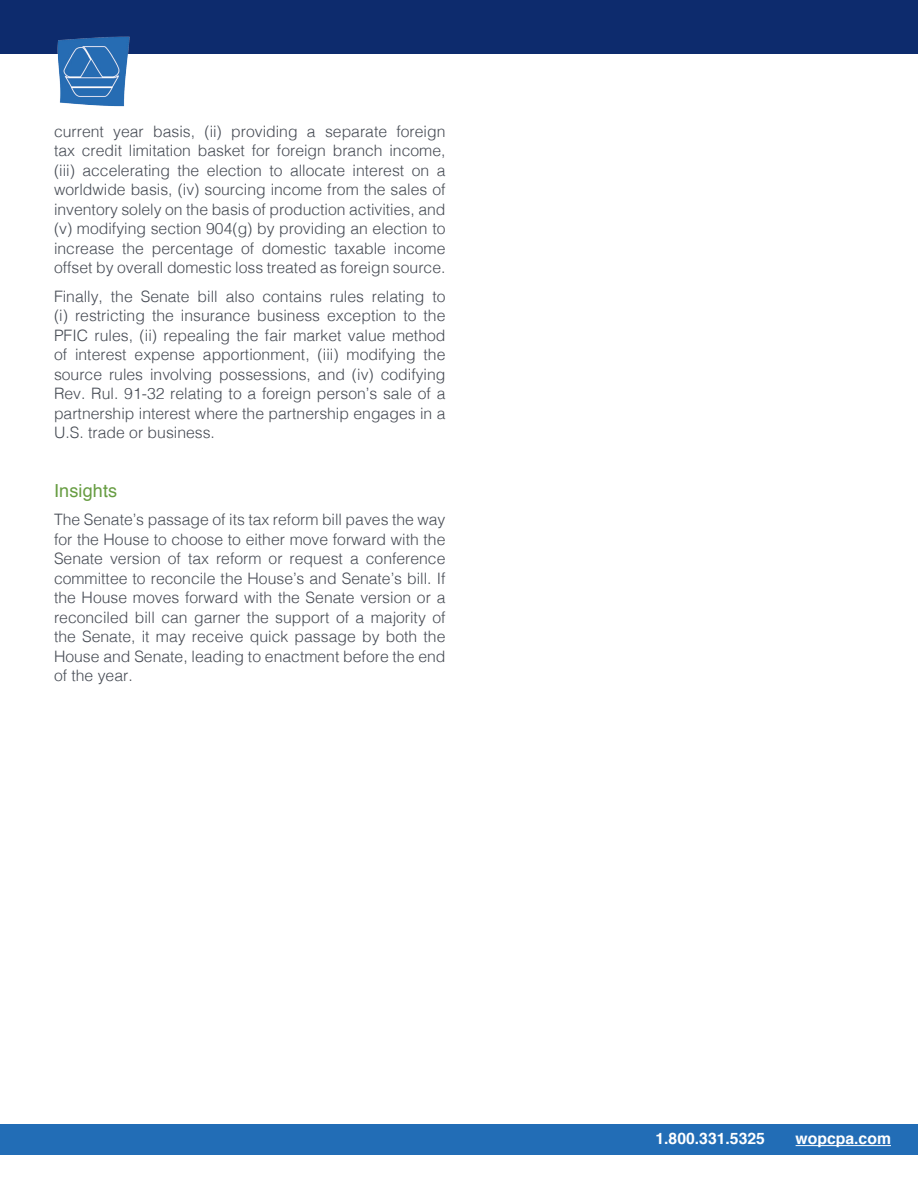
<style>
.page{position:relative;width:918px;height:1188px;background:#fff}
.page>*{position:absolute;margin:0;border:0;box-sizing:border-box;transform-origin:0 0}
.t1{font:18px "Helvetica";letter-spacing:.01em;color:#669c41}
.t2{font:300 15.75px/19.5px "Helvetica";color:#464b54;text-align:justify}
.t3{font:700 15.75px "Helvetica";color:#fff}
</style>
<div class="page">
<div style="left:0;top:0;width:918px;height:54px;background:#0d2b6d"></div>
<div style="left:0;top:1124px;width:918px;height:30px;background:#226db6"></div>
<hr style="left:796px;top:1145px;width:95px;height:1px;background:#fff">
<img style="left:57px;top:36px;width:73px;height:71px">
<p class="t2" style="left:54px;top:120px;width:393px">current year basis, (ii) providing a separate foreign tax credit limitation basket for foreign branch income, (iii) accelerating the election to allocate interest on a worldwide basis, (iv) sourcing income from the sales of inventory solely on the basis of production activities, and (v) modifying section 904(g) by providing an election to increase the percentage of domestic taxable income offset by overall domestic loss treated as foreign source.</p>
<p class="t2" style="left:54px;top:285px;width:393px">Finally, the Senate bill also contains rules relating to (i) restricting the insurance business exception to the PFIC rules, (ii) repealing the fair market value method of interest expense apportionment, (iii) modifying the source rules involving possessions, and (iv) codifying Rev. Rul. 91-32 relating to a foreign person’s sale of a partnership interest where the partnership engages in a U.S. trade or business.</p>
<p class="t1" style="left:54px;top:476px;width:65px">Insights</p>
<p class="t2" style="left:54px;top:509px;width:393px">The Senate’s passage of its tax reform bill paves the way for the House to choose to either move forward with the Senate version of tax reform or request a conference committee to reconcile the House’s and Senate’s bill. If the House moves forward with the Senate version or a reconciled bill can garner the support of a majority of the Senate, it may receive quick passage by both the House and Senate, leading to enactment before the end of the year.</p>
<p class="t3" style="left:655px;top:1126px;width:111px">1.800.331.5325</p>
<p class="t3" style="left:796px;top:1126px;width:97px">wopcpa.com</p>
</div>
